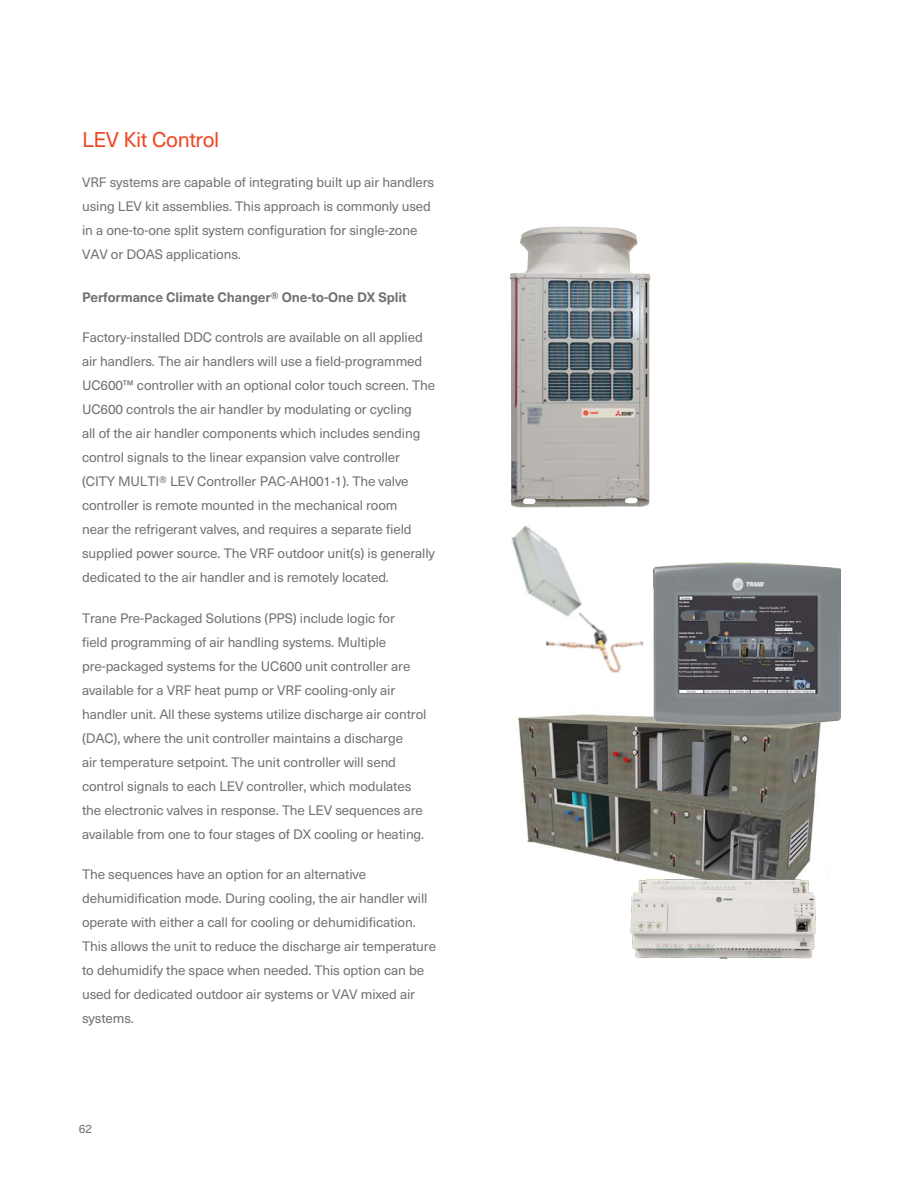
<style>
.page{position:relative;width:918px;height:1188px;background:#fff}
.page>*{position:absolute;margin:0;border:0;box-sizing:border-box;transform-origin:0 0}
.Red_Body_Head{font:21px "Neue Haas Unica W1 G";letter-spacing:-.02em;color:#ef4722}
.BodyCopy{font:13.5px/24px "Neue Haas Unica W1 G";letter-spacing:-.01em;color:#717074}
.BodyCopy-2{font:700 13.5px "Neue Haas Unica W1 G";letter-spacing:-.01em;color:#717074}
.t1{font:12px "Neue Haas Unica W1 G";color:#717074}
</style>
<div class="page">
<img style="left:511px;top:525px;width:133px;height:148px">
<img style="left:510px;top:226px;width:141px;height:282px">
<img style="left:518px;top:714px;width:303px;height:163px">
<img style="left:653px;top:562px;width:188px;height:162px">
<img style="left:630px;top:877px;width:186px;height:82px">
<p class="Red_Body_Head" style="left:82px;top:124px;width:139px">LEV Kit Control</p>
<p class="BodyCopy" style="left:82px;top:169px;width:354px">VRF systems are capable of integrating built up air handlers using LEV kit assemblies. This approach is commonly used in a one-to-one split system configuration for single-zone VAV or DOAS applications.</p>
<p class="BodyCopy-2" style="left:82px;top:287px;width:326px">Performance Climate Changer® One-to-One DX Split</p>
<p class="BodyCopy" style="left:82px;top:325px;width:355px">Factory-installed DDC controls are available on all applied air handlers. The air handlers will use a field-programmed UC600™ controller with an optional color touch screen. The UC600 controls the air handler by modulating or cycling<br>all of the air handler components which includes sending control signals to the linear expansion valve controller (CITY MULTI® LEV Controller PAC-AH001-1). The valve controller is remote mounted in the mechanical room<br>near the refrigerant valves, and requires a separate field supplied power source. The VRF outdoor unit(s) is generally dedicated to the air handler and is remotely located.</p>
<p class="BodyCopy" style="left:82px;top:605px;width:346px">Trane Pre-Packaged Solutions (PPS) include logic for<br>field programming of air handling systems. Multiple pre-packaged systems for the UC600 unit controller are available for a VRF heat pump or VRF cooling-only air handler unit. All these systems utilize discharge air control (DAC), where the unit controller maintains a discharge<br>air temperature setpoint. The unit controller will send control signals to each LEV controller, which modulates the electronic valves in response. The LEV sequences are available from one to four stages of DX cooling or heating.</p>
<p class="BodyCopy" style="left:82px;top:861px;width:356px">The sequences have an option for an alternative dehumidification mode. During cooling, the air handler will operate with either a call for cooling or dehumidification.<br>This allows the unit to reduce the discharge air temperature to dehumidify the space when needed. This option can be used for dedicated outdoor air systems or VAV mixed air systems.</p>
<p class="t1" style="left:79px;top:1119px;width:15px">62</p>
</div>
